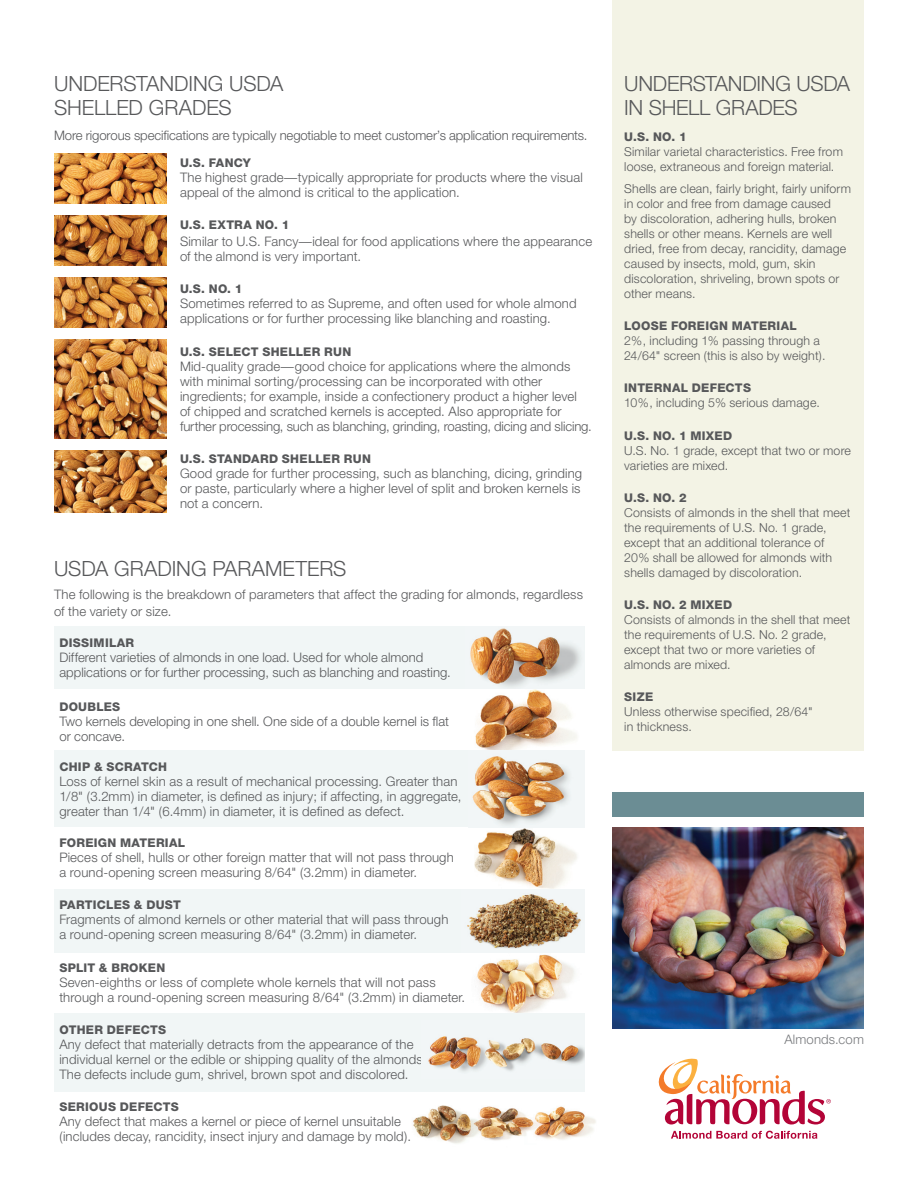
<style>
.page{position:relative;width:918px;height:1188px;background:#fff}
.page>*{position:absolute;margin:0;border:0;box-sizing:border-box;transform-origin:0 0}
.t1{font:300 21px/24px "Helvetica Neue";letter-spacing:-.005em;color:#57585a}
.t2{font:300 13.2px/15px "Helvetica Neue";letter-spacing:.01em;color:#57585a}
.t3{font:300 13.2px "Helvetica Neue";letter-spacing:-.01em;color:#57585a}
.t4{font:300 13.2px "Helvetica Neue";letter-spacing:.01em;color:#787a7d}
.t5{font:300 12.3px/15px "Helvetica Neue";letter-spacing:.015em;color:#57585a}
.t6{font:800 12px "Helvetica Neue";letter-spacing:.025em;color:#57585a}
</style>
<div class="page">
<img style="left:612px;top:827px;width:252px;height:202px">
<div style="left:612px;top:0;width:252px;height:751px;background:#f3f3e5"></div>
<img style="left:407px;top:1091px;width:189px;height:53px">
<img style="left:477px;top:954px;width:98px;height:59px">
<img style="left:474px;top:827px;width:108px;height:62px">
<img style="left:471px;top:689px;width:112px;height:62px">
<div style="left:54px;top:626px;width:531px;height:63px;background:#f1f6f6"></div>
<div style="left:54px;top:751px;width:531px;height:76px;background:#f1f6f6"></div>
<div style="left:54px;top:889px;width:531px;height:64px;background:#f1f6f6"></div>
<div style="left:54px;top:1013px;width:531px;height:78px;background:#f1f6f6"></div>
<div style="left:612px;top:792px;width:252px;height:25px;background:#6b8d94"></div>
<img style="left:54px;top:153px;width:112px;height:51px">
<img style="left:54px;top:216px;width:112px;height:50px">
<img style="left:54px;top:278px;width:112px;height:50px">
<img style="left:54px;top:340px;width:112px;height:98px">
<img style="left:54px;top:450px;width:112px;height:63px">
<img style="left:470px;top:628px;width:110px;height:59px">
<img style="left:467px;top:894px;width:114px;height:55px">
<img style="left:472px;top:756px;width:96px;height:69px">
<img style="left:428px;top:1036px;width:157px;height:35px">
<svg style="left:671px;top:1131px;width:146px;height:8px"></svg>
<svg style="left:658px;top:1058px;width:173px;height:67px"></svg>
<h1 class="t1" style="left:54px;top:71px;width:231px">UNDERSTANDING USDA<br>SHELLED GRADES</h1>
<p class="t3" style="left:54px;top:127px;width:535px">More rigorous specifications are typically negotiable to meet customer’s application requirements.</p>
<p class="t6" style="left:180px;top:156px;width:72px">U.S. FANCY</p>
<p class="t2" style="left:180px;top:170px;width:404px">The highest grade—typically appropriate for products where the visual appeal of the almond is critical to the application.</p>
<p class="t6" style="left:180px;top:218px;width:111px">U.S. EXTRA NO. 1</p>
<p class="t2" style="left:180px;top:234px;width:414px">Similar to U.S. Fancy—ideal for food applications where the appearance of the almond is very important.</p>
<p class="t6" style="left:180px;top:282px;width:64px">U.S. NO. 1</p>
<p class="t2" style="left:180px;top:296px;width:398px">Sometimes referred to as Supreme, and often used for whole almond applications or for further processing like blanching and roasting.</p>
<p class="t6" style="left:180px;top:344px;width:173px">U.S. SELECT SHELLER RUN</p>
<p class="t2" style="left:180px;top:358px;width:413px">Mid-quality grade—good choice for applications where the almonds with minimal sorting/processing can be incorporated with other ingredients; for example, inside a confectionery product a higher level<br>of chipped and scratched kernels is accepted. Also appropriate for further processing, such as blanching, grinding, roasting, dicing and slicing.</p>
<p class="t6" style="left:180px;top:451px;width:192px">U.S. STANDARD SHELLER RUN</p>
<p class="t2" style="left:180px;top:465px;width:404px">Good grade for further processing, such as blanching, dicing, grinding or paste, particularly where a higher level of split and broken kernels is not a concern.</p>
<h1 class="t1" style="left:54px;top:556px;width:294px">USDA GRADING PARAMETERS</h1>
<p class="t2" style="left:54px;top:586px;width:531px;line-height:16.5px">The following is the breakdown of parameters that affect the grading for almonds, regardless of the variety or size.</p>
<p class="t6" style="left:59px;top:636px;width:76px">DISSIMILAR</p>
<p class="t2" style="left:59px;top:649px;width:393px">Different varieties of almonds in one load. Used for whole almond applications or for further processing, such as blanching and roasting.</p>
<p class="t6" style="left:59px;top:699px;width:62px">DOUBLES</p>
<p class="t2" style="left:59px;top:713px;width:391px">Two kernels developing in one shell. One side of a double kernel is flat or concave.</p>
<p class="t6" style="left:59px;top:760px;width:109px">CHIP &amp; SCRATCH</p>
<p class="t2" style="left:59px;top:774px;width:404px">Loss of kernel skin as a result of mechanical processing. Greater than<br>1/8" (3.2mm) in diameter, is defined as injury; if affecting, in aggregate, greater than 1/4" (6.4mm) in diameter, it is defined as defect.</p>
<p class="t6" style="left:59px;top:836px;width:127px">FOREIGN MATERIAL</p>
<p class="t2" style="left:59px;top:850px;width:396px">Pieces of shell, hulls or other foreign matter that will not pass through a round-opening screen measuring 8/64" (3.2mm) in diameter.</p>
<p class="t6" style="left:59px;top:898px;width:123px">PARTICLES &amp; DUST</p>
<p class="t2" style="left:59px;top:912px;width:391px">Fragments of almond kernels or other material that will pass through a round-opening screen measuring 8/64" (3.2mm) in diameter.</p>
<p class="t6" style="left:59px;top:960px;width:108px">SPLIT &amp; BROKEN</p>
<p class="t2" style="left:59px;top:974px;width:407px">Seven-eighths or less of complete whole kernels that will not pass through a round-opening screen measuring 8/64" (3.2mm) in diameter.</p>
<p class="t6" style="left:59px;top:1023px;width:108px">OTHER DEFECTS</p>
<p class="t2" style="left:59px;top:1036px;width:369px">Any defect that materially detracts from the appearance of the individual kernel or the edible or shipping quality of the almonds.<br>The defects include gum, shrivel, brown spot and discolored.</p>
<p class="t6" style="left:59px;top:1100px;width:121px">SERIOUS DEFECTS</p>
<p class="t2" style="left:59px;top:1114px;width:353px">Any defect that makes a kernel or piece of kernel unsuitable (includes decay, rancidity, insect injury and damage by mold).</p>
<h1 class="t1" style="left:624px;top:71px;width:227px">UNDERSTANDING USDA<br>IN SHELL GRADES</h1>
<p class="t6" style="left:624px;top:130px;width:64px">U.S. NO. 1</p>
<p class="t5" style="left:624px;top:144px;width:220px">Similar varietal characteristics. Free from loose, extraneous and foreign material.</p>
<p class="t5" style="left:624px;top:181px;width:228px">Shells are clean, fairly bright, fairly uniform in color and free from damage caused<br>by discoloration, adhering hulls, broken shells or other means. Kernels are well dried, free from decay, rancidity, damage caused by insects, mold, gum, skin discoloration, shriveling, brown spots or other means.</p>
<p class="t6" style="left:624px;top:319px;width:174px">LOOSE FOREIGN MATERIAL</p>
<p class="t5" style="left:624px;top:333px;width:203px">2%, including 1% passing through a<br>24/64" screen (this is also by weight).</p>
<p class="t6" style="left:624px;top:381px;width:128px">INTERNAL DEFECTS</p>
<p class="t5" style="left:624px;top:395px;width:197px">10%, including 5% serious damage.</p>
<p class="t6" style="left:624px;top:428px;width:110px">U.S. NO. 1 MIXED</p>
<p class="t5" style="left:624px;top:442px;width:228px">U.S. No. 1 grade, except that two or more varieties are mixed.</p>
<p class="t6" style="left:624px;top:490px;width:64px">U.S. NO. 2</p>
<p class="t5" style="left:624px;top:505px;width:228px">Consists of almonds in the shell that meet the requirements of U.S. No. 1 grade, except that an additional tolerance of 20% shall be allowed for almonds with shells damaged by discoloration.</p>
<p class="t6" style="left:624px;top:598px;width:110px">U.S. NO. 2 MIXED</p>
<p class="t5" style="left:624px;top:612px;width:228px">Consists of almonds in the shell that meet the requirements of U.S. No. 2 grade, except that two or more varieties of almonds are mixed.</p>
<p class="t6" style="left:624px;top:690px;width:30px">SIZE</p>
<p class="t5" style="left:624px;top:704px;width:190px">Unless otherwise specified, 28/64" in thickness.</p>
<p class="t4" style="left:784px;top:1032px;width:81px">Almonds.com</p>
</div>
